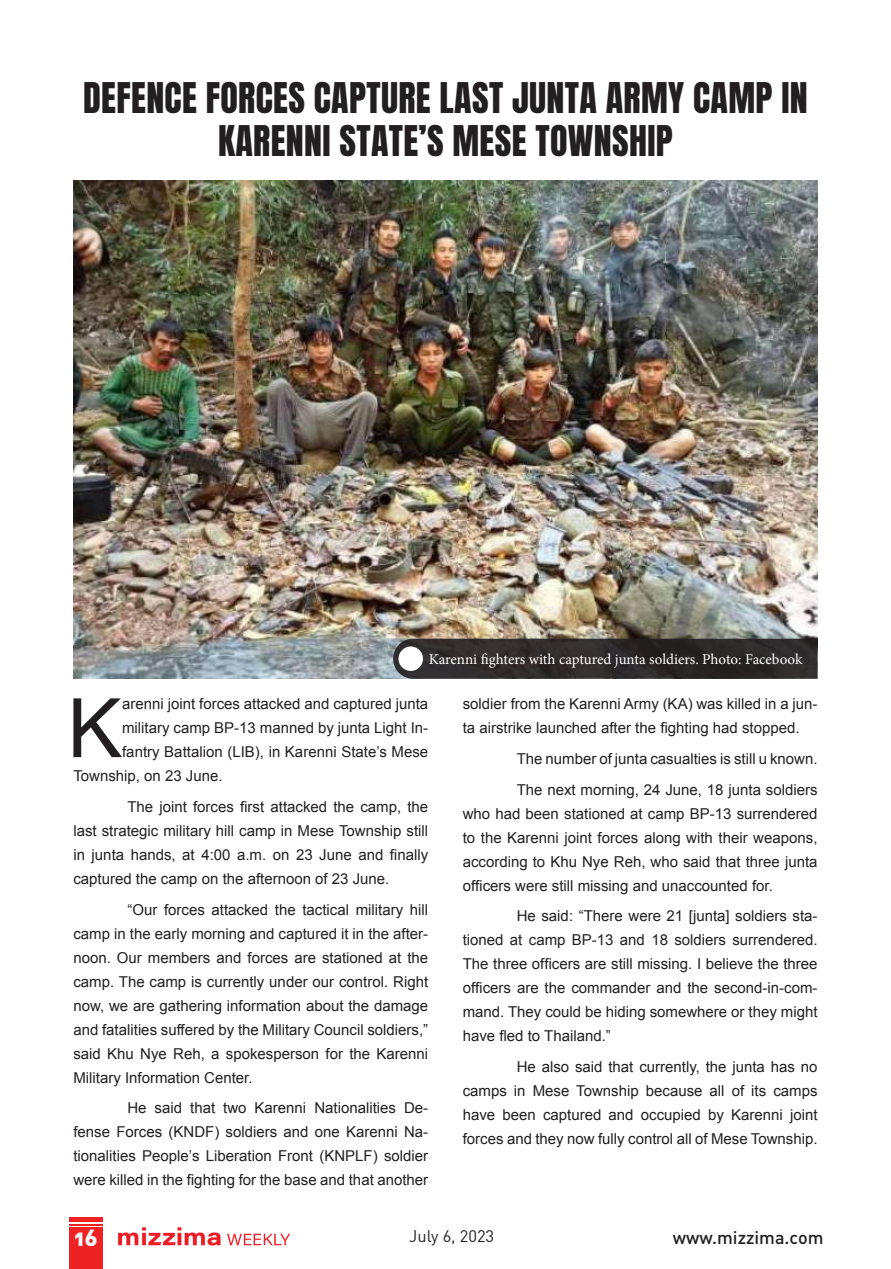
<style>
.page{position:relative;width:891px;height:1269px;background:#fff}
.page>*{position:absolute;margin:0;border:0;box-sizing:border-box;transform-origin:0 0}
.t1{font:82.05px "Arial";color:#231f20}
.t2{font:36px/43.2px "Anton";letter-spacing:.01em;color:#231f20;text-align:center}
.t3{font:22.5px "DIN Black Alternate";color:#fff}
.t4{font:500 18px "DIN";color:#231f20}
.t5{font:16.5px "DIN";color:#231f20}
.t6{font:15px/24px "Arial";color:#231f20;text-align:justify}
.t7{font:15px "Minion Pro";letter-spacing:-.005em;color:#fff}
</style>
<div class="page">
<img style="left:118px;top:1227px;width:172px;height:19px">
<hr style="left:69px;top:1217px;width:33px;height:4px;background:#ee2123">
<hr style="left:69px;top:1224px;width:33px;height:2px;background:#ee2123">
<div style="left:69px;top:1228px;width:33px;height:41px;background:#ee2123"></div>
<img style="left:73px;top:181px;width:745px;height:497px">
<svg style="left:393px;top:639px;width:425px;height:40px;background:#2f2c2b"></svg>
<div style="left:399px;top:646px;width:24px;height:25px;background:#fff;border-radius:50%"></div>
<h2 class="t2" style="left:83px;top:79px;width:726px">DEFENCE FORCES CAPTURE LAST JUNTA ARMY CAMP IN<br>KARENNI STATE’S MESE TOWNSHIP</h2>
<p class="t7" style="left:429px;top:649px;width:375px">Karenni fighters with captured junta soldiers. Photo: Facebook</p>
<h1 class="t1" style="left:67px;top:675px;width:56px">K</h1>
<p class="t6" style="left:122px;top:692px;width:308px">arenni joint forces attacked and captured junta</p>
<p class="t6" style="left:122px;top:716px;width:308px">military camp BP-13 manned by junta Light In-</p>
<p class="t6" style="left:122px;top:740px;width:308px">fantry Battalion (LIB), in Karenni State’s Mese</p>
<p class="t6" style="left:73px;top:764px;width:151px">Township, on 23 June.</p>
<p class="t6" style="left:73px;top:795px;width:356px;text-indent:54px">The joint forces first attacked the camp, the last strategic military hill camp in Mese Township still in junta hands, at 4:00 a.m. on 23 June and finally captured the camp on the afternoon of 23 June.</p>
<p class="t6" style="left:73px;top:898px;width:356px;text-indent:54px">“Our forces attacked the tactical military hill camp in the early morning and captured it in the after&shy;noon. Our members and forces are stationed at the camp. The camp is currently under our control. Right now, we are gathering information about the damage and fatalities suffered by the Military Council soldiers,” said Khu Nye Reh, a spokesperson for the Karenni Military Information Center.</p>
<p class="t6" style="left:73px;top:1096px;width:356px;text-indent:54px">He said that two Karenni Nationalities De&shy;fense Forces (KNDF) soldiers and one Karenni Na&shy;tionalities People’s Liberation Front (KNPLF) soldier were killed in the fighting for the base and that another</p>
<p class="t6" style="left:463px;top:692px;width:356px">soldier from the Karenni Army (KA) was killed in a jun&shy;ta airstrike launched after the fighting had stopped.</p>
<p class="t6" style="left:517px;top:743px;width:302px;line-height:30.8px">The number of junta casualties is still u known.<br>The next morning, 24 June, 18 junta soldiers</p>
<p class="t6" style="left:463px;top:802px;width:356px">who had been stationed at camp BP-13 surrendered to the Karenni joint forces along with their weapons, according to Khu Nye Reh, who said that three junta officers were still missing and unaccounted for.</p>
<p class="t6" style="left:463px;top:904px;width:356px;text-indent:54px">He said: “There were 21 [junta] soldiers sta&shy;tioned at camp BP-13 and 18 soldiers surrendered.<br>The three officers are still missing. I believe the three officers are the commander and the second-in-com&shy;mand. They could be hiding somewhere or they might have fled to Thailand.”</p>
<p class="t6" style="left:463px;top:1055px;width:356px;text-indent:54px">He also said that currently, the junta has no camps in Mese Township because all of its camps have been captured and occupied by Karenni joint forces and they now fully control all of Mese Township.</p>
<h3 class="t3" style="left:74px;top:1223px;width:25px">16</h3>
<p class="t5" style="left:409px;top:1226px;width:87px">July 6, 2023</p>
<p class="t4" style="left:673px;top:1226px;width:152px">www.mizzima.com</p>
</div>
